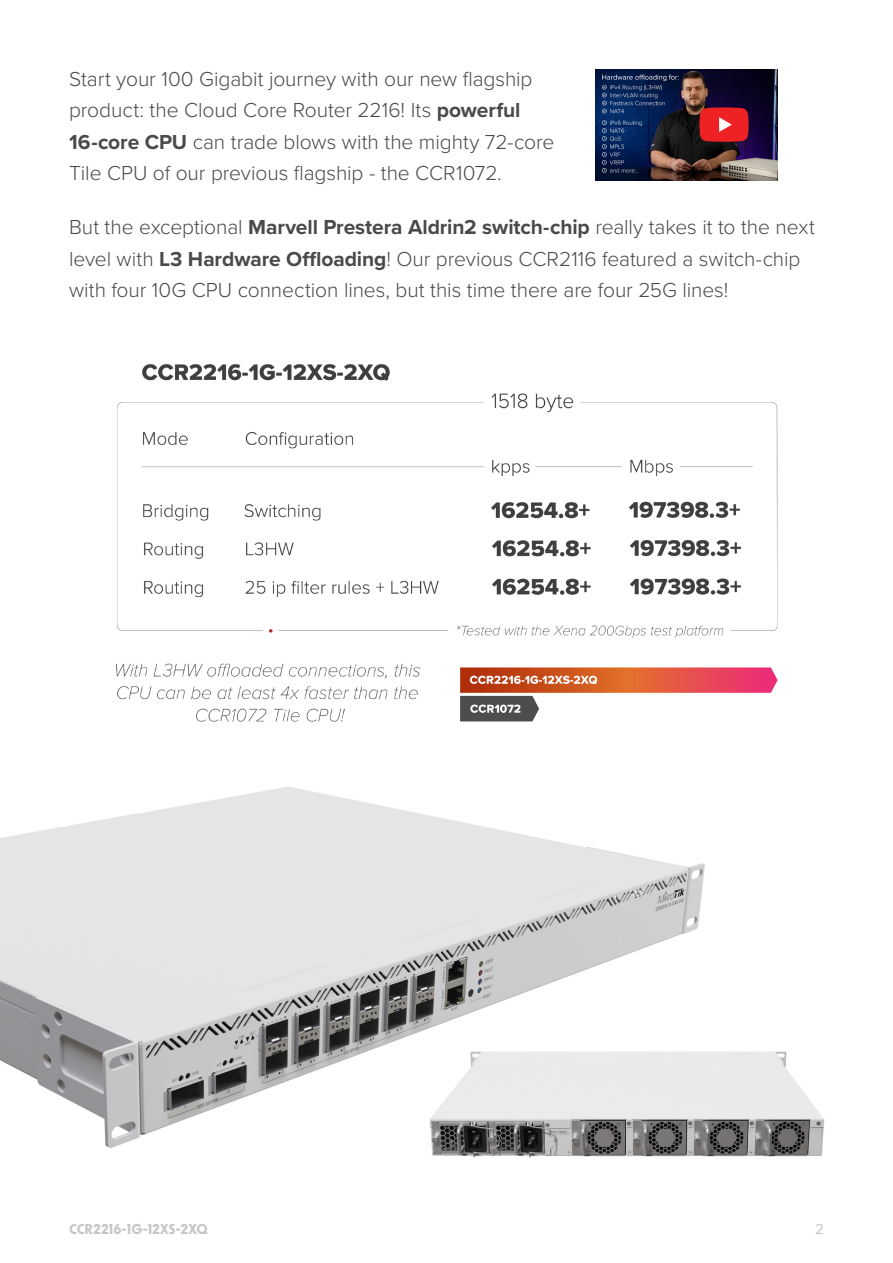
<style>
.page{position:relative;width:893px;height:1263px;background:#fff}
.page>*{position:absolute;margin:0;border:0;box-sizing:border-box;transform-origin:0 0}
.Teksts{font:300 21px/31.5px "Proxima Nova";letter-spacing:-.005em;color:#494a4a}
.t1{font:15px "Proxima Nova";color:#c7c8ca}
.t2{font:700 13.5px "New Order";color:#c6c6c5}
.s1{font-weight:700}
</style>
<div class="page">
<img style="left:0;top:787px;width:705px;height:361px">
<img style="left:115px;top:364px;width:663px;height:358px">
<img style="left:421px;top:1035px;width:404px;height:123px">
<img style="left:595px;top:69px;width:182px;height:111px">
<div style="left:692px;top:105px;width:64px;height:48px;background:#231f20;opacity:.5"></div>
<svg style="left:699px;top:107px;width:50px;height:35px;background:#dc2b30"></svg>
<p class="Teksts" style="left:69px;top:62px;width:487px">Start your 100 Gigabit journey with our new flagship product: the Cloud Core Router 2216! Its <span class="s1">powerful 16-core CPU</span> can trade blows with the mighty 72-core Tile CPU of our previous flagship - the CCR1072.</p>
<p class="Teksts" style="left:69px;top:210px;width:747px">But the exceptional <span class="s1">Marvell Prestera Aldrin2 switch-chip</span> really takes it to the next level with <span class="s1">L3 Hardware Offloading</span>! Our previous CCR2116 featured a switch-chip with four 10G CPU connection lines, but this time there are four 25G lines!</p>
<p class="t2" style="left:69px;top:1220px;width:141px">CCR2216-1G-12XS-2XQ</p>
<p class="t1" style="left:815px;top:1218px;width:10px">2</p>
</div>
